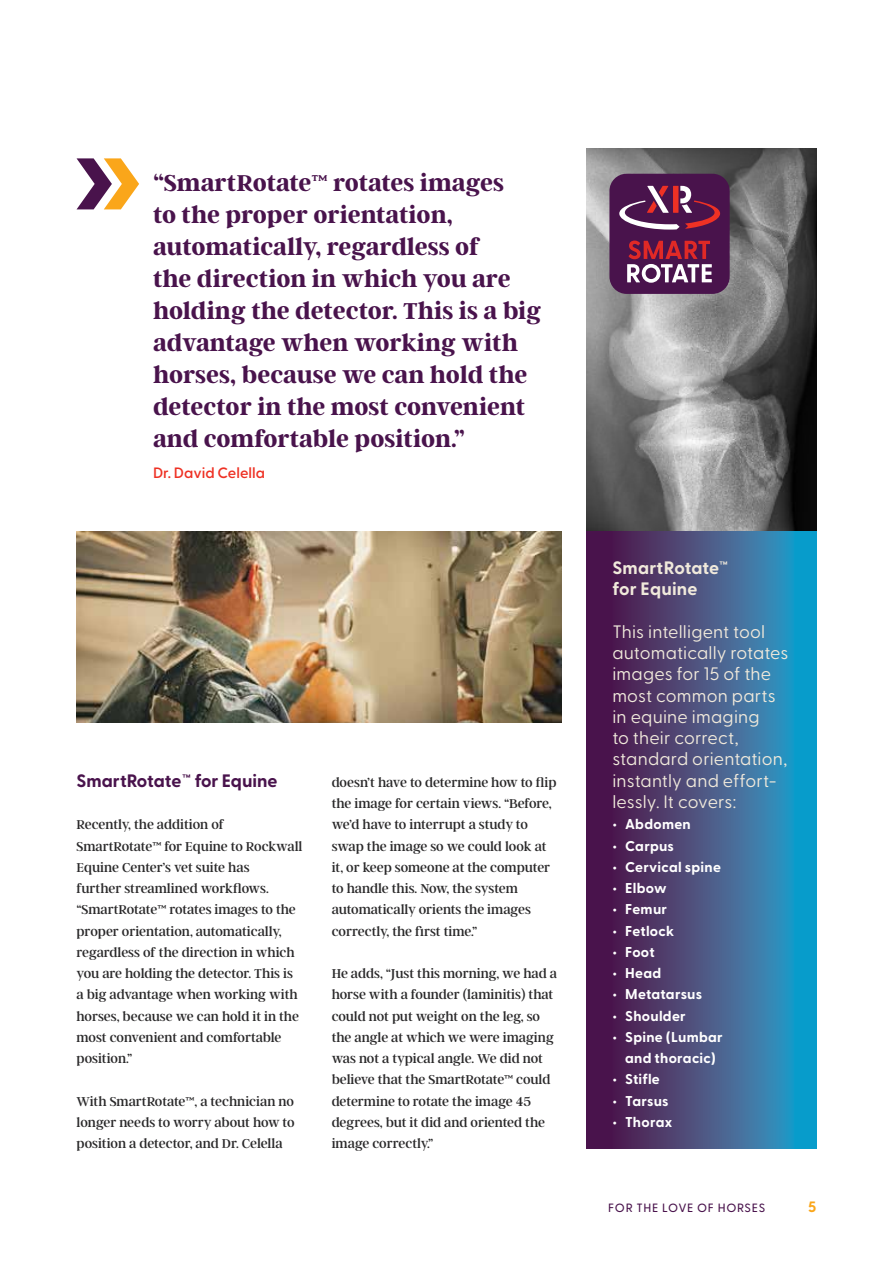
<style>
.page{position:relative;width:893px;height:1263px;background:#fff}
.page>*{position:absolute;margin:0;border:0;box-sizing:border-box;transform-origin:0 0}
.t1{font:700 25.5px/32px "Argent CF";letter-spacing:-.005em;color:#49134c}
.t2{font:18px/21.3px "Greycliff CF";letter-spacing:.01em;color:#f0e9db}
.t3{font:700 18px "Greycliff CF";color:#49134c}
.t4{font:700 18px/21.3px "Greycliff CF";letter-spacing:.01em;color:#f0e9db}
.t5{font:600 15px "Greycliff CF";color:#ee3124}
.t6{font:700 15px "Greycliff CF";color:#faa61a}
.t7{font:14.25px/21.3px "Argent CF";letter-spacing:-.005em;color:#292829}
.t8{font:700 14.25px/21.3px "Greycliff CF";letter-spacing:.02em;color:#fff;text-align:center}
.t9{font:500 12px "Greycliff CF";letter-spacing:.06em;color:#49134c}
</style>
<div class="page">
<img style="left:587px;top:149px;width:229px;height:382px">
<svg style="left:587px;top:531px;width:229px;height:617px;background:#405786"></svg>
<div style="left:609px;top:174px;width:121px;height:120px;background:#49134c;border-radius:17px"></div>
<svg style="left:627px;top:241px;width:85px;height:42px"></svg>
<svg style="left:619px;top:186px;width:101px;height:44px"></svg>
<svg style="left:77px;top:158px;width:62px;height:51px"></svg>
<img style="left:77px;top:531px;width:484px;height:192px">
<p class="t1" style="left:153px;top:167px;width:390px">“SmartRotate™ rotates images<br>to the proper orientation, automatically, regardless of<br>the direction in which you are holding the detector. This is a big advantage when working with horses, because we can hold the detector in the most convenient and comfortable position.”</p>
<p class="t5" style="left:153px;top:462px;width:113px">Dr. David Celella</p>
<p class="t3" style="left:77px;top:767px;width:203px">SmartRotate™ for Equine</p>
<p class="t7" style="left:77px;top:814px;width:227px">Recently, the addition of<br>SmartRotate™ for Equine to Rockwall<br>Equine Center’s vet suite has<br>further streamlined workflows. “SmartRotate™ rotates images to the proper orientation, automatically, regardless of the direction in which you are holding the detector. This is a big advantage when working with horses, because we can hold it in the most convenient and comfortable position.”</p>
<p class="t7" style="left:77px;top:1091px;width:220px;text-align:justify">With SmartRotate™, a technician no longer needs to worry about how to position a detector, and Dr. Celella</p>
<p class="t7" style="left:332px;top:772px;width:226px">doesn’t have to determine how to flip the image for certain views. “Before, we’d have to interrupt a study to swap the image so we could look at it, or keep someone at the computer to handle this. Now, the system automatically orients the images correctly, the first time.”</p>
<p class="t7" style="left:332px;top:963px;width:227px">He adds, “Just this morning, we had a horse with a founder (laminitis) that could not put weight on the leg, so the angle at which we were imaging was not a typical angle. We did not believe that the SmartRotate™ could determine to rotate the image 45 degrees, but it did and oriented the image correctly.”</p>
<p class="t4" style="left:612px;top:556px;width:117px">SmartRotate™ for Equine</p>
<p class="t2" style="left:612px;top:619px;width:178px">This intelligent tool automatically rotates images for 15 of the most common parts in equine imaging<br>to their correct, standard orientation, instantly and effort&shy;lessly. It covers:</p>
<p class="t8" style="left:612px;top:813px;width:80px">• Abdomen</p>
<p class="t8" style="left:612px;top:834px;width:63px">• Carpus</p>
<p class="t8" style="left:612px;top:855px;width:110px">• Cervical spine</p>
<p class="t8" style="left:612px;top:877px;width:56px">• Elbow</p>
<p class="t8" style="left:612px;top:898px;width:56px">• Femur</p>
<p class="t8" style="left:612px;top:919px;width:63px">• Fetlock</p>
<p class="t8" style="left:612px;top:940px;width:44px">• Foot</p>
<p class="t8" style="left:612px;top:962px;width:50px">• Head</p>
<p class="t8" style="left:612px;top:983px;width:91px">• Metatarsus</p>
<p class="t8" style="left:612px;top:1004px;width:75px">• Shoulder</p>
<p class="t8" style="left:612px;top:1025px;width:112px">• Spine (Lumbar and thoracic)</p>
<p class="t8" style="left:612px;top:1068px;width:49px">• Stifle</p>
<p class="t8" style="left:612px;top:1089px;width:58px">• Tarsus</p>
<p class="t8" style="left:612px;top:1110px;width:61px">• Thorax</p>
<p class="t9" style="left:608px;top:1199px;width:159px">FOR THE LOVE OF HORSES</p>
<p class="t6" style="left:808px;top:1195px;width:10px">5</p>
</div>
